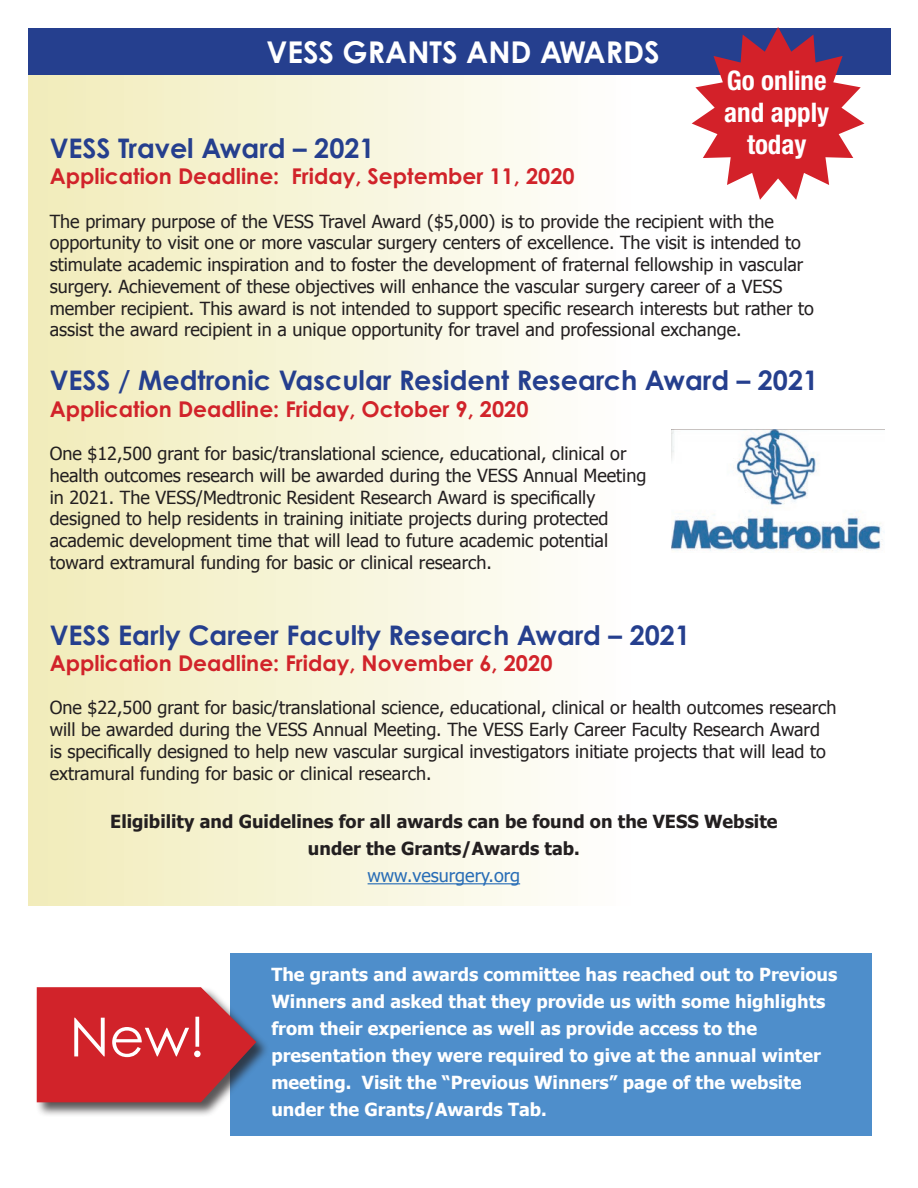
<style>
.page{position:relative;width:918px;height:1188px;background:#fff}
.page>*{position:absolute;margin:0;border:0;box-sizing:border-box;transform-origin:0 0}
.t1{font:700 30px "Century Gothic Pro";color:#fff}
.t2{font:700 27px "Century Gothic Pro";color:#253f8e}
.t3{font:700 condensed 27px/32.4px "Helvetica Neue LT";color:#fff;text-align:center}
.t4{font:700 21.75px "Century Gothic Pro";color:#d1232a}
.t5{font:18px/21.8px "Tahoma";color:#231f20}
.t6{font:700 18px/27px "Tahoma";color:#fff}
.t7{font:700 18px/27px "Tahoma";color:#231f20;text-align:center}
.t8{font:18px "Tahoma";color:#286db6}
</style>
<div class="page">
<div style="left:230px;top:953px;width:642px;height:183px;background:#4e8ecb"></div>
<div style="left:35px;top:986px;width:235px;height:131px;background:#231f20;opacity:.75"></div>
<div style="left:28px;top:73px;width:607px;height:833px;background:linear-gradient(to right,#f1ecb9,#fefefe)"></div>
<div style="left:28px;top:28px;width:863px;height:47px;background:#253f8e"></div>
<img style="left:671px;top:430px;width:214px;height:121px">
<hr style="left:368px;top:883px;width:152px;height:1px;background:#286db6">
<svg style="left:692px;top:27px;width:172px;height:173px"></svg>
<svg style="left:37px;top:987px;width:219px;height:115px;background:#c73b45"></svg>
<h1 class="t1" style="left:266px;top:33px;width:395px">VESS GRANTS AND AWARDS</h1>
<h2 class="t3" style="left:724px;top:63px;width:106px">Go online and apply today</h2>
<h2 class="t2" style="left:50px;top:131px;width:327px">VESS Travel Award – 2021</h2>
<p class="t4" style="left:50px;top:163px;width:527px">Application Deadline: Friday, September 11, 2020</p>
<p class="t5" style="left:50px;top:209px;width:766px">The primary purpose of the VESS Travel Award ($5,000) is to provide the recipient with the opportunity to visit one or more vascular surgery centers of excellence. The visit is intended to stimulate academic inspiration and to foster the development of fraternal fellowship in vascular surgery. Achievement of these objectives will enhance the vascular surgery career of a VESS member recipient. This award is not intended to support specific research interests but rather to assist the award recipient in a unique opportunity for travel and professional exchange.</p>
<h2 class="t2" style="left:50px;top:364px;width:770px">VESS / Medtronic Vascular Resident Research Award – 2021</h2>
<p class="t4" style="left:50px;top:395px;width:480px">Application Deadline: Friday, October 9, 2020</p>
<p class="t5" style="left:50px;top:442px;width:598px">One $12,500 grant for basic/translational science, educational, clinical or health outcomes research will be awarded during the VESS Annual Meeting in 2021. The VESS/Medtronic Resident Research Award is specifically designed to help residents in training initiate projects during protected academic development time that will lead to future academic potential toward extramural funding for basic or clinical research.</p>
<h2 class="t2" style="left:50px;top:618px;width:642px">VESS Early Career Faculty Research Award – 2021</h2>
<p class="t4" style="left:50px;top:649px;width:504px">Application Deadline: Friday, November 6, 2020</p>
<p class="t5" style="left:50px;top:696px;width:788px">One $22,500 grant for basic/translational science, educational, clinical or health outcomes research will be awarded during the VESS Annual Meeting. The VESS Early Career Faculty Research Award is specifically designed to help new vascular surgical investigators initiate projects that will lead to extramural funding for basic or clinical research.</p>
<p class="t7" style="left:110px;top:807px;width:669px">Eligibility and Guidelines for all awards can be found on the VESS Website under the Grants/Awards tab.</p>
<p class="t8" style="left:368px;top:864px;width:154px">www.vesurgery.org</p>
<p class="t6" style="left:271px;top:960px;width:567px">The grants and awards committee has reached out to Previous Winners and asked that they provide us with some highlights from their experience as well as provide access to the presentation they were required to give at the annual winter meeting. Visit the “Previous Winners” page of the website under the Grants/Awards Tab.</p>
</div>
